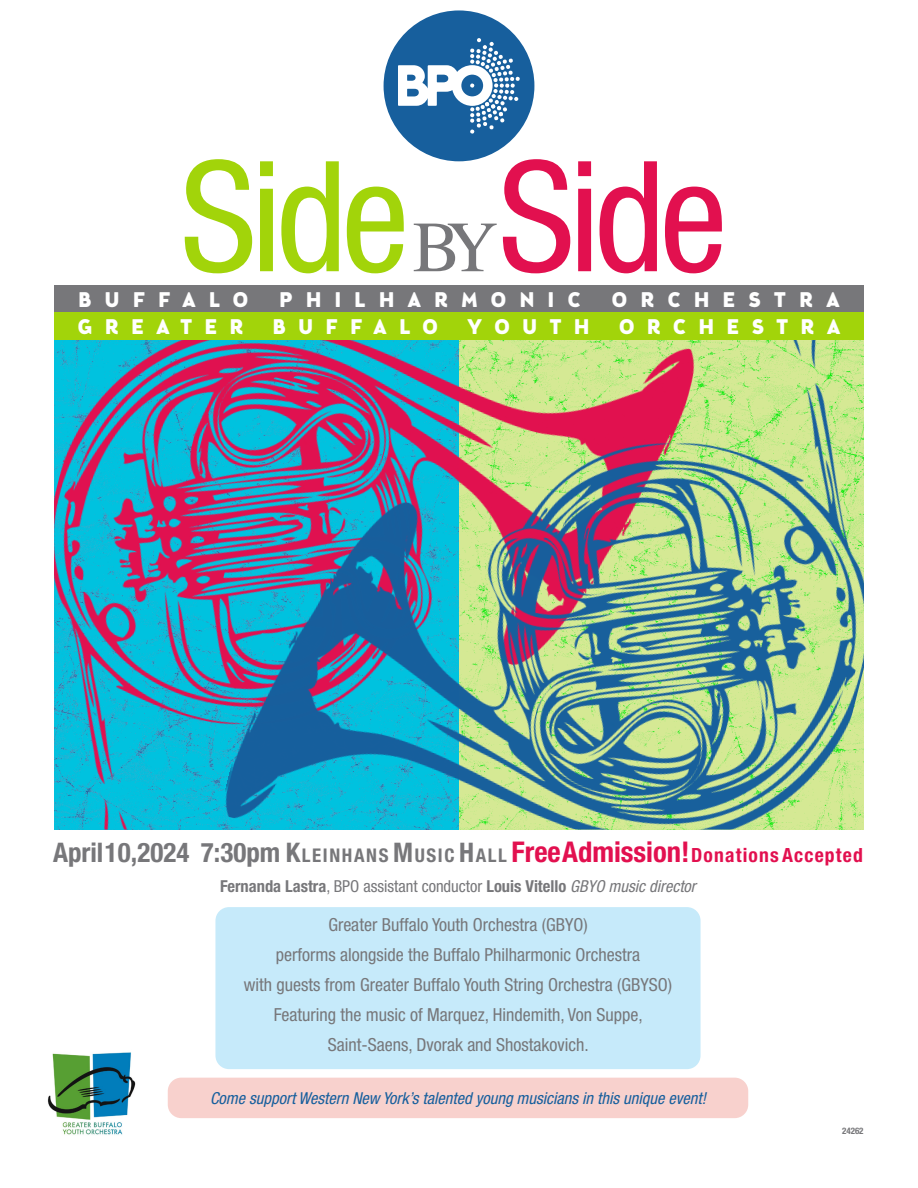
<style>
.page{position:relative;width:918px;height:1188px;background:#fff}
.page>*{position:absolute;margin:0;border:0;box-sizing:border-box;transform-origin:0 0}
.t1{font:condensed 153.9px "Helvetica Neue LT Std";letter-spacing:-.04em;color:#a2d40a}
.t2{font:700 condensed 27px "Helvetica Neue LT Std";color:#77777a}
.t3{font:900 21px "Brooklyn Samuels Five";letter-spacing:.66em;color:#fff}
.t4{font:900 21px "Brooklyn Samuels Five";letter-spacing:.62em;color:#fff}
.t5{font:condensed 18px/30px "Helvetica Neue LT Std";color:#77777a;text-align:center}
.t6{font:italic condensed 16.5px "Helvetica Neue LT Std";color:#175f9d}
.t7{font:700 condensed 16.5px "Helvetica Neue LT Std";color:#77777a}
.t8{font:700 condensed 9px "Helvetica Neue LT Std";color:#77777a}
.s1{font-family:"Times";font-stretch:normal;font-size:72px;color:#77777a}
.s2{color:#e2104f}
.s3{font-style:inherit}
.s4{font-size:18.9px}
.s5{font-size:28.65px;color:#e2104f}
.s6{font-size:19.65px;color:#e2104f}
.s7{font-weight:400}
.s8{font-weight:400;font-style:italic}
</style>
<div class="page">
<img style="left:54px;top:340px;width:164px;height:490px">
<img style="left:218px;top:340px;width:646px;height:490px">
<div style="left:384px;top:10px;width:150px;height:151px;background:#175f9d;border-radius:50%"></div>
<svg style="left:398px;top:38px;width:122px;height:96px"></svg>
<div style="left:168px;top:1078px;width:580px;height:40px;background:#f8d1cd;border-radius:14px"></div>
<div style="left:215px;top:907px;width:486px;height:162px;background:#c6eafa;border-radius:14px"></div>
<div style="left:54px;top:285px;width:810px;height:27px;background:#77777a"></div>
<div style="left:54px;top:312px;width:810px;height:28px;background:#a2d40a"></div>
<img style="left:47px;top:1052px;width:89px;height:83px">
<p class="t1" style="left:180px;top:128px;width:549px">Side<span class="s1">BY</span><span class="s2">Side</span></p>
<p class="t3" style="left:78px;top:287px;width:171px">BUFFALO</p>
<p class="t3" style="left:280px;top:287px;width:303px">PHILHARMONIC</p>
<p class="t3" style="left:612px;top:287px;width:229px">ORCHESTRA</p>
<p class="t4" style="left:78px;top:315px;width:167px">GREATER</p>
<p class="t4" style="left:273px;top:315px;width:167px">BUFFALO</p>
<p class="t4" style="left:467px;top:315px;width:124px">YOUTH</p>
<p class="t4" style="left:619px;top:315px;width:223px">ORCHESTRA</p>
<p class="t2" style="left:53px;top:836px;width:811px">April 10, 2024 7:30pm <span class="s3">K</span><span class="s4">LEINHANS</span> <span class="s3">M</span><span class="s4">USIC</span> <span class="s3">H</span> <span class="s4">ALL</span> <span class="s5">Free Admission!</span> <span class="s6">Donations Accepted</span></p>
<p class="t7" style="left:220px;top:876px;width:477px">Fernanda Lastra<span class="s7">, BPO assistant conductor</span> Louis Vitello <span class="s8">GBYO music director</span></p>
<p class="t5" style="left:244px;top:910px;width:430px">Greater Buffalo Youth Orchestra (GBYO)<br>performs alongside the Buffalo Philharmonic Orchestra<br>with guests from Greater Buffalo Youth String Orchestra (GBYSO)<br>Featuring the music of Marquez, Hindemith, Von Suppe, Saint-Saens, Dvorak and Shostakovich.</p>
<p class="t6" style="left:210px;top:1089px;width:497px">Come support Western New York’s talented young musicians in this unique event!</p>
<p class="t8" style="left:842px;top:1125px;width:23px">24262</p>
</div>
